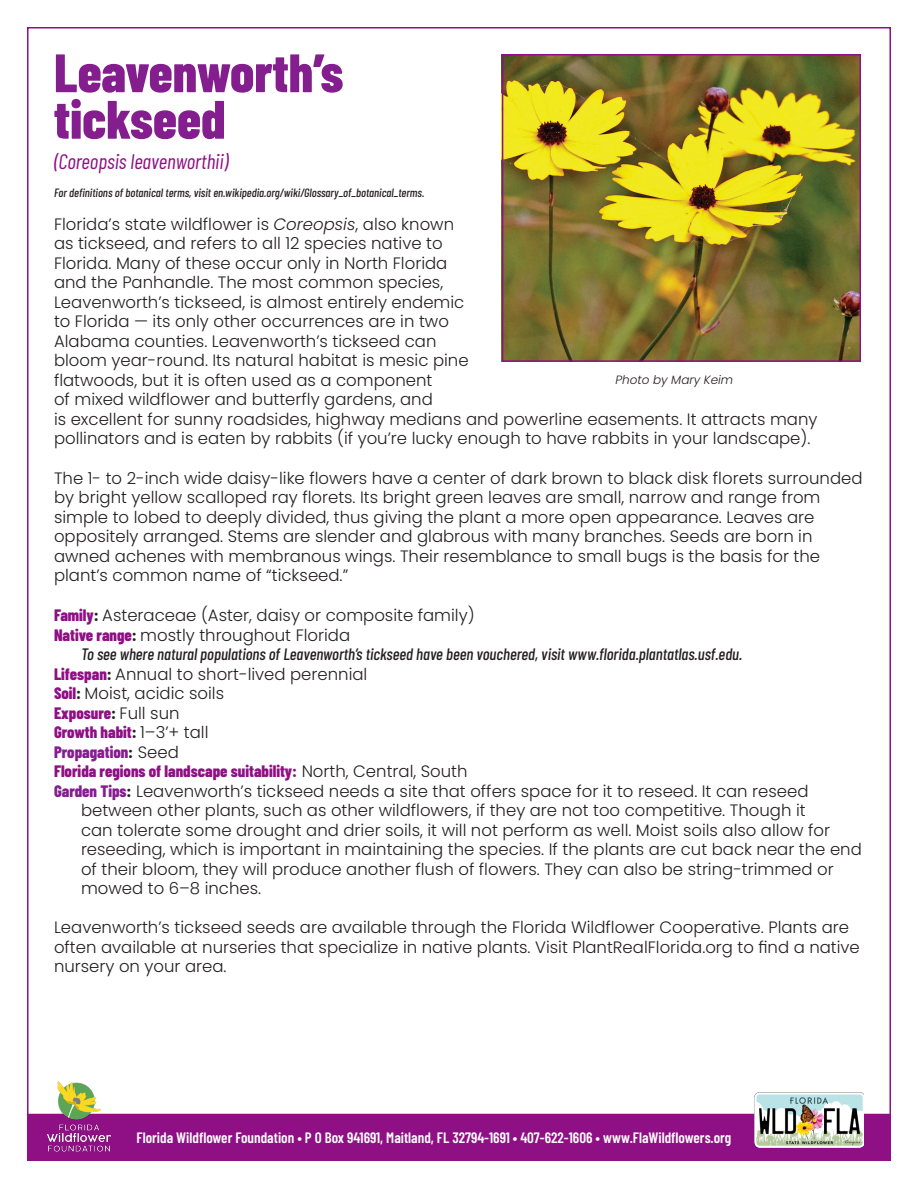
<style>
.page{position:relative;width:918px;height:1188px;background:#fff}
.page>*{position:absolute;margin:0;border:0;box-sizing:border-box;transform-origin:0 0}
.t1{font:800 54px/46.5px "Barlow Condensed";color:#841e8f}
.t2{font:italic 21px "Barlow Condensed";color:#8f0f84}
.t3{font:300 16.5px/19.5px "Poppins";color:#231f20}
.t4{font:italic 500 16.5px "Barlow Condensed";color:#231f20}
.t5{font:800 16.5px "Barlow Condensed";color:#8f0f84}
.t6{font:800 16.5px "Barlow Condensed";color:#841e8f}
.t7{font:600 15px "Barlow Condensed";color:#fff}
.t8{font:italic 500 12px "Barlow Condensed";color:#231f20}
.t9{font:italic 300 12px "Poppins";color:#231f20}
.s1{font-style:italic}
.s2{font-family:"Barlow Condensed";font-weight:800;color:#8f0f84}
.s3{font-family:"Barlow Condensed";font-weight:800}
.s4{color:#231f20}
.s5{font-family:"Poppins";font-weight:300;color:#231f20}
.s6{font-family:"Barlow Condensed";font-weight:800;color:#841e8f}
</style>
<div class="page">
<div style="left:27px;top:1114px;width:864px;height:47px;background:#8f0f84"></div>
<img style="left:754px;top:1092px;width:110px;height:55px">
<img style="left:504px;top:56px;width:355px;height:304px">
<div style="left:502px;top:54px;width:359px;height:308px;border:1px solid #8f0f84"></div>
<img style="left:44px;top:1082px;width:70px;height:70px">
<p class="t1" style="left:54px;top:47px;width:291px">Leavenworth’s tickseed</p>
<p class="t2" style="left:54px;top:146px;width:176px">(Coreopsis leavenworthii)</p>
<p class="t8" style="left:54px;top:184px;width:372px">For definitions of botanical terms, visit en.wikipedia.org/wiki/Glossary_of_botanical_terms.</p>
<p class="t3" style="left:54px;top:214px;width:765px">Florida’s state wildflower is <span class="s1">Coreopsis</span>, also known<br>as tickseed, and refers to all 12 species native to<br>Florida. Many of these occur only in North Florida<br>and the Panhandle. The most common species,<br>Leavenworth’s tickseed, is almost entirely endemic<br>to Florida — its only other occurrences are in two<br>Alabama counties. Leavenworth’s tickseed can<br>bloom year-round. Its natural habitat is mesic pine<br>flatwoods, but it is often used as a component<br>of mixed wildflower and butterfly gardens, and<br>is excellent for sunny roadsides, highway medians and powerline easements. It attracts many pollinators and is eaten by rabbits (if you’re lucky enough to have rabbits in your landscape).</p>
<p class="t3" style="left:54px;top:468px;width:810px">The 1- to 2-inch wide daisy-like flowers have a center of dark brown to black disk florets surrounded by bright yellow scalloped ray florets. Its bright green leaves are small, narrow and range from simple to lobed to deeply divided, thus giving the plant a more open appearance. Leaves are oppositely arranged. Stems are slender and glabrous with many branches. Seeds are born in awned achenes with membranous wings. Their resemblance to small bugs is the basis for the plant’s common name of “tickseed.”</p>
<p class="t3" style="left:54px;top:606px;width:422px"><span class="s2">Family</span><span class="s3">:</span> Asteraceae (Aster, daisy or composite family)</p>
<p class="t3" style="left:54px;top:625px;width:298px"><span class="s2">Native range</span><span class="s3">:</span> mostly throughout Florida</p>
<p class="t4" style="left:81px;top:642px;width:663px">To see where natural populations of Leavenworth’s tickseed have been vouchered, visit www.florida.plantatlas.usf.edu.</p>
<p class="t3" style="left:54px;top:664px;width:315px"><span class="s2">Lifespan</span><span class="s3">:</span> Annual to short-lived perennial</p>
<p class="t3" style="left:54px;top:684px;width:172px"><span class="s2">Soil</span><span class="s3">:</span> Moist, acidic soils</p>
<p class="t5" style="left:54px;top:701px;width:127px">Exposure<span class="s4">:</span> <span class="s5">Full sun</span></p>
<p class="t5" style="left:54px;top:720px;width:156px">Growth habit<span class="s4">:</span> <span class="s5">1–3’+ tall</span></p>
<p class="t6" style="left:54px;top:740px;width:126px">Propagation<span class="s4">:</span> <span class="s5">Seed</span></p>
<p class="t5" style="left:54px;top:759px;width:415px">Florida regions of landscape suitability: <span class="s5">North, Central, South</span></p>
<p class="t3" style="left:81px;top:781px;width:782px;text-indent:-27px"><span class="s6">Garden Tips</span><span class="s3">:</span> Leavenworth’s tickseed needs a site that offers space for it to reseed. It can reseed between other plants, such as other wildflowers, if they are not too competitive. Though it<br>can tolerate some drought and drier soils, it will not perform as well. Moist soils also allow for reseeding, which is important in maintaining the species. If the plants are cut back near the end of their bloom, they will produce another flush of flowers. They can also be string-trimmed or mowed to 6–8 inches.</p>
<p class="t3" style="left:54px;top:918px;width:807px">Leavenworth’s tickseed seeds are available through the Florida Wildflower Cooperative. Plants are often available at nurseries that specialize in native plants. Visit PlantRealFlorida.org to find a native nursery on your area.</p>
<p class="t9" style="left:615px;top:373px;width:119px">Photo by Mary Keim</p>
<p class="t7" style="left:137px;top:1127px;width:596px">Florida Wildflower Foundation • P O Box 941691, Maitland, FL 32794-1691 • 407-622-1606 • www.FlaWildflowers.org</p>
</div>
